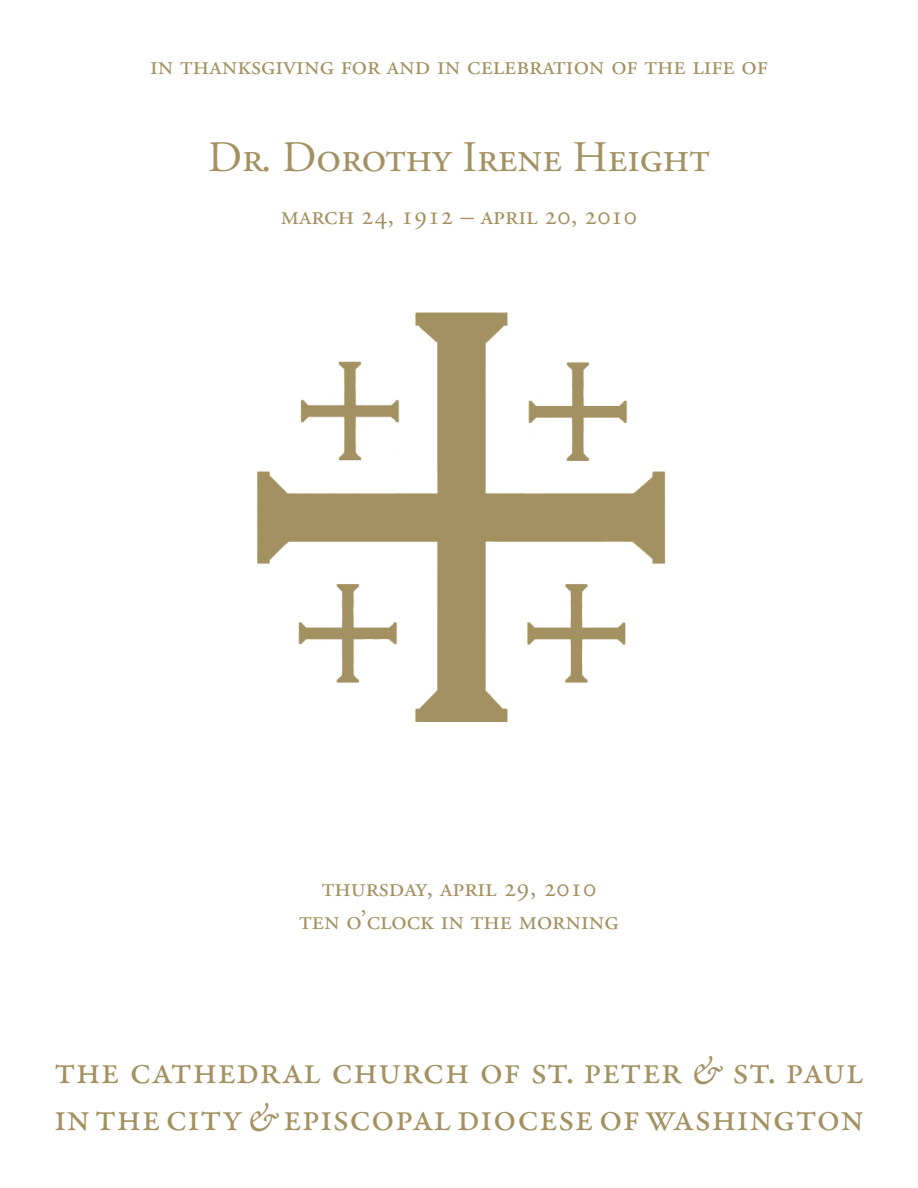
<style>
.page{position:relative;width:918px;height:1188px;background:#fff}
.page>*{position:absolute;margin:0;border:0;box-sizing:border-box;transform-origin:0 0}
.t1{font:43.5px "Adobe Garamond Pro";color:#a39161}
.t2{font:39px/46.8px "Garamond Premr Pro";color:#a39161}
.t3{font:27px/32.4px "Adobe Garamond Pro";color:#a39161;text-align:center}
.s1{font-style:italic}
</style>
<div class="page">
<img style="left:257px;top:312px;width:409px;height:410px">
<p class="t3" style="left:150px;top:50px;width:619px">in thanksgiving for and in celebration of the life of</p>
<h1 class="t1" style="left:208px;top:131px;width:503px">Dr. Dorothy Irene Height</h1>
<p class="t3" style="left:281px;top:200px;width:358px">march 24, 1912 – april 20, 2010</p>
<p class="t3" style="left:299px;top:873px;width:321px">thursday, april 29, 2010 ten o’clock in the morning</p>
<h2 class="t2" style="left:54px;top:1048px;width:812px">the cathedral church of st. peter <span class="s1">&amp;</span> st. paul in the city <span class="s1">&amp;</span> episcopal diocese of washington</h2>
</div>
